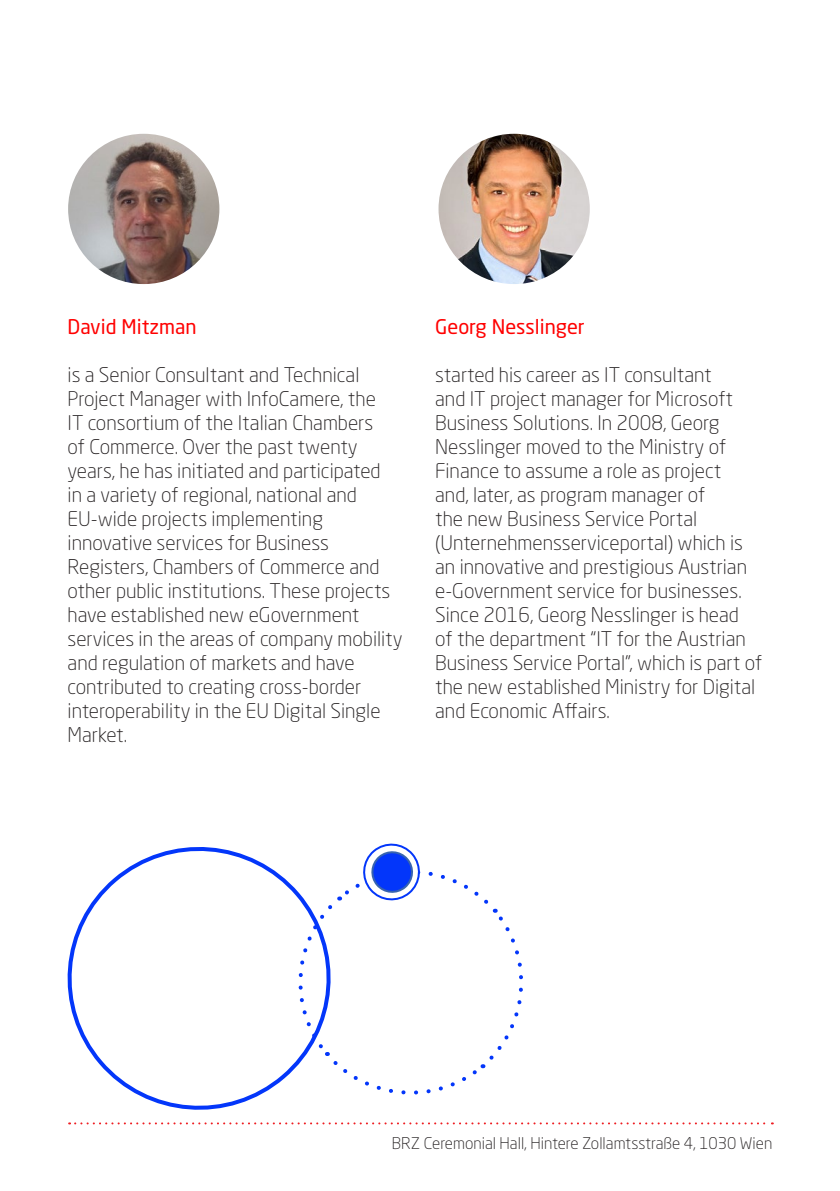
<style>
.page{position:relative;width:840px;height:1191px;background:#fff}
.page>*{position:absolute;margin:0;border:0;box-sizing:border-box;transform-origin:0 0}
.t1{font:300 20px/24px "Neo Sans Std";color:#231f20}
.t2{font:20px "Neo Sans Std";color:#f00}
.t3{font:300 16px "Neo Sans Std";color:#231f20}
</style>
<div class="page">
<svg style="left:69px;top:1122px;width:703px;height:2px"></svg>
<img style="left:68px;top:134px;width:151px;height:150px;border-radius:75px">
<img style="left:438px;top:134px;width:151px;height:150px;border-radius:75px">
<svg style="left:67px;top:847px;width:277px;height:276px"></svg>
<svg style="left:290px;top:843px;width:233px;height:259px"></svg>
<p class="t2" style="left:68px;top:315px;width:130px">David Mitzman</p>
<p class="t1" style="left:68px;top:363px;width:336px">is a Senior Consultant and Technical Project Manager with InfoCamere, the<br>IT consortium of the Italian Chambers<br>of Commerce. Over the past twenty years, he has initiated and participated<br>in a variety of regional, national and EU-wide projects implementing innovative services for Business Registers, Chambers of Commerce and other public institutions. These projects have established new eGovernment services in the areas of company mobility and regulation of markets and have contributed to creating cross-border interoperability in the EU Digital Single Market.</p>
<p class="t2" style="left:435px;top:315px;width:151px">Georg Nesslinger</p>
<p class="t1" style="left:435px;top:363px;width:328px">started his career as IT consultant<br>and IT project manager for Microsoft Business Solutions. In 2008, Georg Nesslinger moved to the Ministry of Finance to assume a role as project<br>and, later, as program manager of<br>the new Business Service Portal (Unternehmensserviceportal) which is an innovative and prestigious Austrian e-Government service for businesses.<br>Since 2016, Georg Nesslinger is head<br>of the department “IT for the Austrian Business Service Portal”, which is part of the new established Ministry for Digital and Economic Affairs.</p>
<p class="t3" style="left:391px;top:1134px;width:382px">BRZ Ceremonial Hall, Hintere Zollamtsstraße 4, 1030 Wien</p>
</div>
